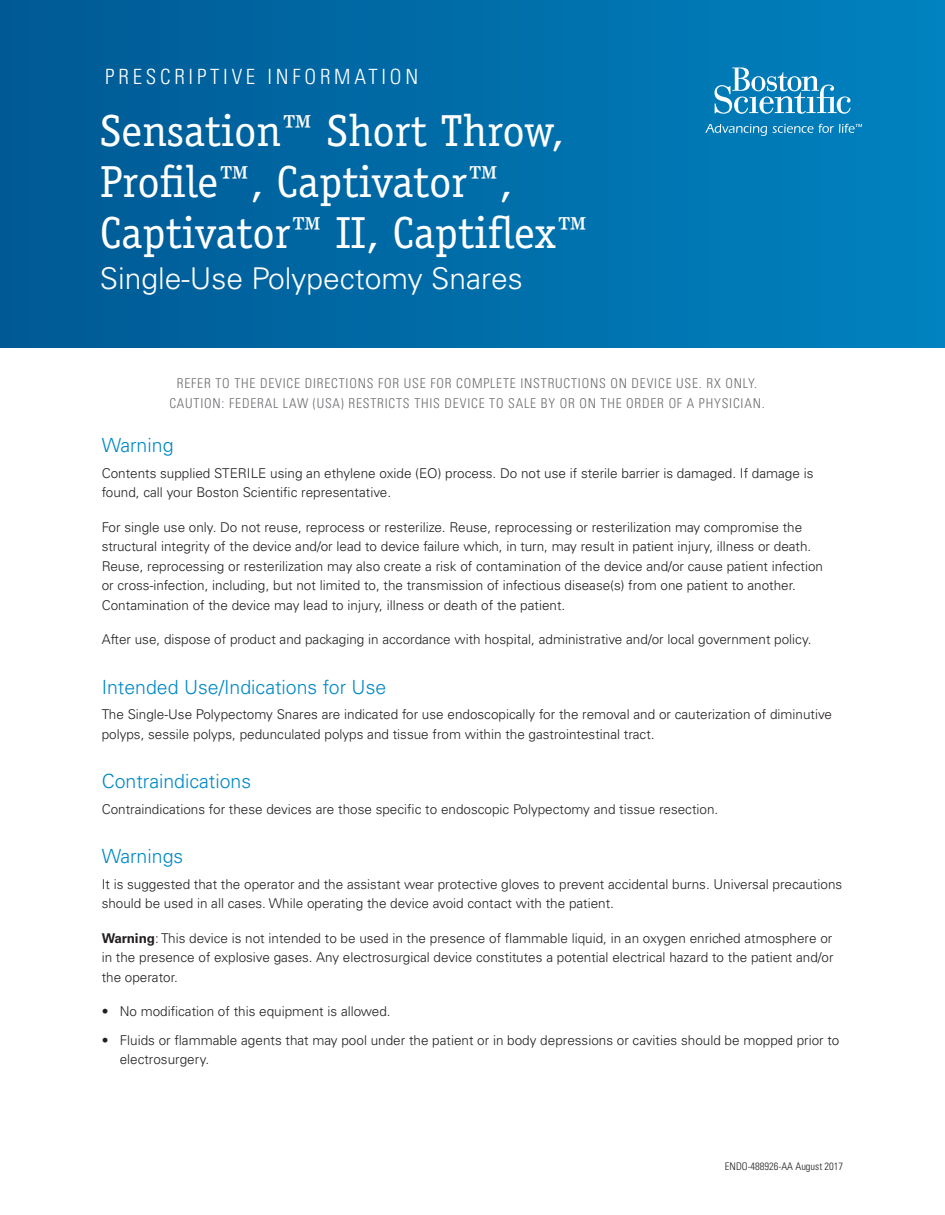
<style>
.page{position:relative;width:945px;height:1215px;background:#fff}
.page>*{position:absolute;margin:0;border:0;box-sizing:border-box;transform-origin:0 0}
.t1{font:45px/51px "Officina Serif Std";color:#fff}
.t2{font:300 30px "Univers LT Std";color:#fff}
.t3{font:300 condensed 21px "Univers LT Std";letter-spacing:.18em;color:#fff}
.t4{font:300 19.5px "Univers LT Std";color:#0089c6}
.Text{font:300 13.5px/19.5px "Univers LT Std";color:#231f20}
.t5{font:300 condensed 13.5px/19.5px "Univers LT Std";letter-spacing:.06em;color:#6c6d70;text-align:center}
.Text-2{font:300 condensed 10.5px "Univers LT Std";color:#231f20}
.s1{font-weight:700}
</style>
<div class="page">
<div style="left:0;top:0;width:945px;height:348px;background:linear-gradient(to right,#005993,#0082bf)"></div>
<svg style="left:715px;top:68px;width:136px;height:46px"></svg>
<svg style="left:705px;top:124px;width:108px;height:12px"></svg>
<svg style="left:819px;top:124px;width:43px;height:9px"></svg>
<p class="t3" style="left:105px;top:64px;width:314px">PRESCRIPTIVE INFORMATION</p>
<p class="t1" style="left:100px;top:106px;width:490px">Sensation™ Short Throw,<br>Profile™, Captivator™,<br>Captivator™ II, Captiflex™</p>
<p class="t2" style="left:100px;top:260px;width:424px">Single-Use Polypectomy Snares</p>
<p class="t5" style="left:169px;top:374px;width:597px">REFER TO THE DEVICE DIRECTIONS FOR USE FOR COMPLETE INSTRUCTIONS ON DEVICE USE. RX ONLY.<br>CAUTION: FEDERAL LAW (USA) RESTRICTS THIS DEVICE TO SALE BY OR ON THE ORDER OF A PHYSICIAN.</p>
<p class="t4" style="left:102px;top:433px;width:73px">Warning</p>
<p class="Text" style="left:102px;top:463px;width:713px">Contents supplied STERILE using an ethylene oxide (EO) process. Do not use if sterile barrier is damaged. If damage is found, call your Boston Scientific representative.</p>
<p class="Text" style="left:102px;top:517px;width:723px">For single use only. Do not reuse, reprocess or resterilize. Reuse, reprocessing or resterilization may compromise the structural integrity of the device and/or lead to device failure which, in turn, may result in patient injury, illness or death.<br>Reuse, reprocessing or resterilization may also create a risk of contamination of the device and/or cause patient infection or cross-infection, including, but not limited to, the transmission of infectious disease(s) from one patient to another.<br>Contamination of the device may lead to injury, illness or death of the patient.</p>
<p class="Text" style="left:102px;top:630px;width:711px">After use, dispose of product and packaging in accordance with hospital, administrative and/or local government policy.</p>
<p class="t4" style="left:102px;top:675px;width:286px">Intended Use/Indications for Use</p>
<p class="Text" style="left:102px;top:705px;width:732px">The Single-Use Polypectomy Snares are indicated for use endoscopically for the removal and or cauterization of diminutive polyps, sessile polyps, pedunculated polyps and tissue from within the gastrointestinal tract.</p>
<p class="t4" style="left:102px;top:769px;width:151px">Contraindications</p>
<p class="Text" style="left:102px;top:799px;width:618px">Contraindications for these devices are those specific to endoscopic Polypectomy and tissue resection.</p>
<p class="t4" style="left:102px;top:844px;width:83px">Warnings</p>
<p class="Text" style="left:102px;top:874px;width:742px">It is suggested that the operator and the assistant wear protective gloves to prevent accidental burns. Universal precautions should be used in all cases. While operating the device avoid contact with the patient.</p>
<p class="Text" style="left:102px;top:928px;width:733px;text-align:justify"><span class="s1">Warning</span>: This device is not intended to be used in the presence of flammable liquid, in an oxygen enriched atmosphere or in the presence of explosive gases. Any electrosurgical device constitutes a potential electrical hazard to the patient and/or the operator.</p>
<p class="Text" style="left:102px;top:1002px;width:291px">• No modification of this equipment is allowed.</p>
<p class="Text" style="left:120px;top:1030px;width:721px;text-indent:-18px">• Fluids or flammable agents that may pool under the patient or in body depressions or cavities should be mopped prior to electrosurgery.</p>
<p class="Text-2" style="left:725px;top:1160px;width:120px">ENDO-488926-AA August 2017</p>
</div>
